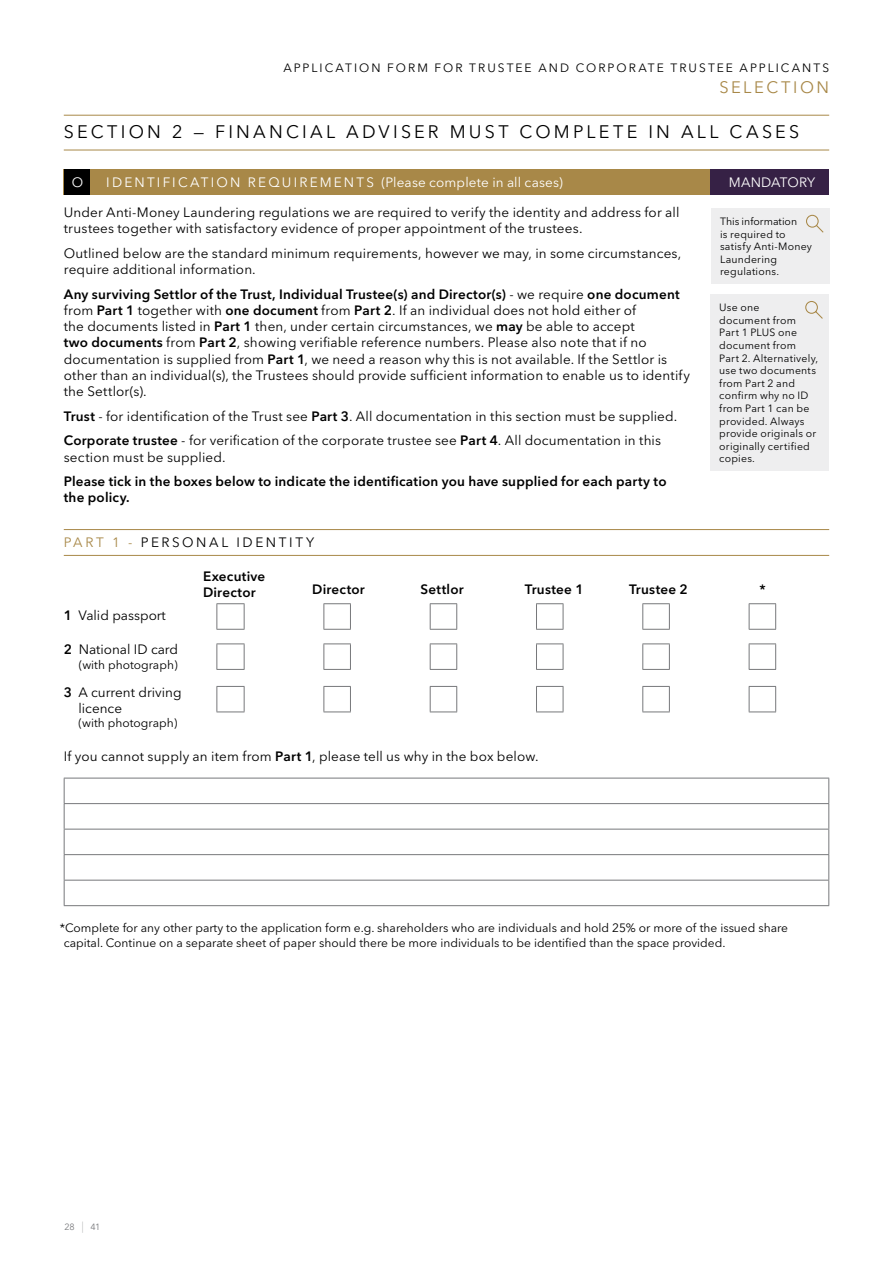
<style>
.page{position:relative;width:893px;height:1263px;background:#fff}
.page>*{position:absolute;margin:0;border:0;box-sizing:border-box;transform-origin:0 0}
.t1{font:18px "Avenir Next LT Pro";letter-spacing:.18em;color:#000}
.t2{font:16.5px "Avenir Next LT Pro";letter-spacing:.165em;color:#a88848}
.t3{font:13.5px/16.2px "Avenir Next LT Pro";letter-spacing:.01em;color:#000}
.t4{font:600 13.5px/16.2px "Avenir Next LT Pro";letter-spacing:.015em;color:#000}
.t5{font:13.5px "Avenir Next LT Pro";letter-spacing:.015em;color:#fff}
.t6{font:13.5px "Avenir Next LT Pro";letter-spacing:.195em;color:#000}
.t7{font:12px/14.4px "Avenir Next LT Pro";color:#000}
.t8{font:12px "Avenir Next LT Pro";letter-spacing:.17em;color:#000}
.t9{font:10.5px/12.6px "Avenir Next LT Pro";letter-spacing:.02em;color:#000}
.t10{font:9px "Avenir Next LT Pro";color:#77787b}
.s1{font-weight:600}
.s2{color:#a88848}
.s3{font-weight:200;font-size:11.25px}
</style>
<div class="page">
<hr style="left:64px;top:115px;width:765px;height:1px;background:#a88848">
<hr style="left:64px;top:150px;width:765px;height:1px;background:#a88848">
<hr style="left:64px;top:529px;width:765px;height:1px;background:#a88848">
<hr style="left:64px;top:555px;width:765px;height:1px;background:#a88848">
<hr style="left:64px;top:778px;width:765px;height:1px;background:#77787b">
<hr style="left:64px;top:803px;width:765px;height:1px;background:#77787b">
<hr style="left:64px;top:829px;width:765px;height:1px;background:#77787b">
<hr style="left:64px;top:854px;width:765px;height:1px;background:#77787b">
<hr style="left:64px;top:880px;width:765px;height:1px;background:#77787b">
<svg style="left:64px;top:778px;width:1px;height:127px"></svg>
<svg style="left:828px;top:778px;width:1px;height:127px"></svg>
<hr style="left:64px;top:905px;width:765px;height:1px;background:#77787b">
<div style="left:711px;top:209px;width:119px;height:75px;background:#eeeeef"></div>
<div style="left:711px;top:295px;width:118px;height:176px;background:#eeeeef"></div>
<svg style="left:806px;top:214px;width:18px;height:19px"></svg>
<svg style="left:805px;top:301px;width:18px;height:18px"></svg>
<svg style="left:216px;top:603px;width:29px;height:27px"></svg>
<svg style="left:323px;top:603px;width:28px;height:27px"></svg>
<svg style="left:430px;top:603px;width:27px;height:27px"></svg>
<svg style="left:536px;top:603px;width:28px;height:27px"></svg>
<svg style="left:642px;top:603px;width:28px;height:27px"></svg>
<svg style="left:216px;top:643px;width:29px;height:27px"></svg>
<svg style="left:323px;top:643px;width:28px;height:27px"></svg>
<svg style="left:430px;top:643px;width:27px;height:27px"></svg>
<svg style="left:536px;top:643px;width:28px;height:27px"></svg>
<svg style="left:642px;top:643px;width:28px;height:27px"></svg>
<svg style="left:216px;top:686px;width:29px;height:26px"></svg>
<svg style="left:323px;top:686px;width:28px;height:26px"></svg>
<svg style="left:430px;top:686px;width:27px;height:26px"></svg>
<svg style="left:536px;top:686px;width:28px;height:26px"></svg>
<svg style="left:642px;top:686px;width:28px;height:26px"></svg>
<svg style="left:749px;top:603px;width:27px;height:27px"></svg>
<svg style="left:749px;top:643px;width:27px;height:27px"></svg>
<svg style="left:749px;top:686px;width:27px;height:26px"></svg>
<div style="left:64px;top:170px;width:765px;height:25px;background:#a88848"></div>
<div style="left:64px;top:170px;width:25px;height:25px;background:#000"></div>
<div style="left:711px;top:170px;width:118px;height:25px;background:#362145"></div>
<p class="t7" style="left:283px;top:61px;width:36px">Applic</p>
<p class="t8" style="left:336px;top:61px;width:440px">ati on f orm f or tru stee and c orporate tru stee applic</p>
<p class="t7" style="left:792px;top:61px;width:39px">ants</p>
<p class="t2" style="left:719px;top:77px;width:95px">SELECTION</p>
<h1 class="t1" style="left:64px;top:121px;width:296px">Sec tion 2 — Financi al Advi</h1>
<h1 class="t1" style="left:401px;top:121px;width:307px">ser mu st c ompl ete i n all</h1>
<h1 class="t1" style="left:729px;top:121px;width:71px">c ases</h1>
<p class="t5" style="left:72px;top:175px;width:8px">O</p>
<p class="t5" style="left:106px;top:175px;width:59px">Id entific</p>
<p class="t5" style="left:190px;top:175px;width:89px">ati on requi</p>
<p class="t5" style="left:299px;top:175px;width:265px">r e m e n t s (Please complete in all cases)</p>
<p class="t5" style="left:729px;top:175px;width:86px">M andatory</p>
<p class="t3" style="left:64px;top:204px;width:617px">Under Anti-Money Laundering regulations we are required to verify the identity and address for all trustees together with satisfactory evidence of proper appointment of the trustees.</p>
<p class="t3" style="left:64px;top:245px;width:619px">Outlined below are the standard minimum requirements, however we may, in some circumstances, require additional information.</p>
<p class="t3" style="left:64px;top:286px;width:628px"><span class="s1">Any surviving Settlor of the Trust, Individual Trustee(s) and Director(s)</span> - we require <span class="s1">one document </span>from <span class="s1">Part 1</span> together with <span class="s1">one document</span> from <span class="s1">Part 2</span>. If an individual does not hold either of<br>the documents listed in <span class="s1">Part 1</span> then, under certain circumstances, we <span class="s1">may</span> be able to accept<br><span class="s1">two documents</span> from <span class="s1">Part 2</span>, showing verifiable reference numbers. Please also note that if no documentation is supplied from <span class="s1">Part 1</span>, we need a reason why this is not available. If the Settlor is other than an individual(s), the Trustees should provide sufficient information to enable us to identify the Settlor(s).</p>
<p class="t3" style="left:64px;top:403px;width:615px;line-height:24.8px"><span class="s1">Trust</span> - for identification of the Trust see <span class="s1">Part 3</span>. All documentation in this section must be supplied.<br><span class="s1">Corporate trustee</span> - for verification of the corporate trustee see <span class="s1">Part 4</span>. All documentation in this</p>
<p class="t3" style="left:64px;top:449px;width:163px">section must be supplied.</p>
<p class="t4" style="left:64px;top:473px;width:604px">Please tick in the boxes below to indicate the identification you have supplied for each party to the policy.</p>
<p class="t6" style="left:64px;top:535px;width:251px"><span class="s2">Part 1 -</span> P ersonal id enti ty</p>
<p class="t9" style="left:720px;top:215px;width:94px">This information<br>is required to satisfy Anti-M oney<br>Laundering regulations.</p>
<p class="t9" style="left:719px;top:301px;width:100px">Use one<br>document from<br>Part 1 PLUS one document from<br>Part 2. Alternatively, use two documents from Part 2 and confirm why no ID from Part 1 can be provided. Always provide originals or originally certified copies.</p>
<p class="t3" style="left:64px;top:607px;width:104px"><span class="s1">1</span> Valid passport</p>
<p class="t3" style="left:64px;top:641px;width:116px"><span class="s1">2</span> National ID card</p>
<p class="t7" style="left:79px;top:657px;width:100px">(with photograph)</p>
<p class="t3" style="left:79px;top:684px;width:105px;text-indent:-15px"><span class="s1">3</span> A current driving licence</p>
<p class="t7" style="left:79px;top:716px;width:100px">(with photograph)</p>
<p class="t4" style="left:203px;top:568px;width:64px">Executive<br>Director</p>
<p class="t4" style="left:312px;top:581px;width:54px">Director</p>
<p class="t4" style="left:421px;top:581px;width:45px">Settlor</p>
<p class="t4" style="left:525px;top:581px;width:60px">Trustee 1</p>
<p class="t4" style="left:629px;top:581px;width:60px">Trustee 2</p>
<p class="t4" style="left:759px;top:581px;width:8px">*</p>
<p class="t3" style="left:64px;top:748px;width:476px">If you cannot supply an item from <span class="s1">Part 1</span>, please tell us why in the box below.</p>
<p class="t7" style="left:64px;top:921px;width:726px;text-indent:-4px">*Complete for any other party to the application form e.g. shareholders who are individuals and hold 25% or more of the issued share capital. Continue on a separate sheet of paper should there be more individuals to be identified than the space provided.</p>
<p class="t10" style="left:64px;top:1222px;width:38px">28 <span class="s3">|</span> 41</p>
</div>
